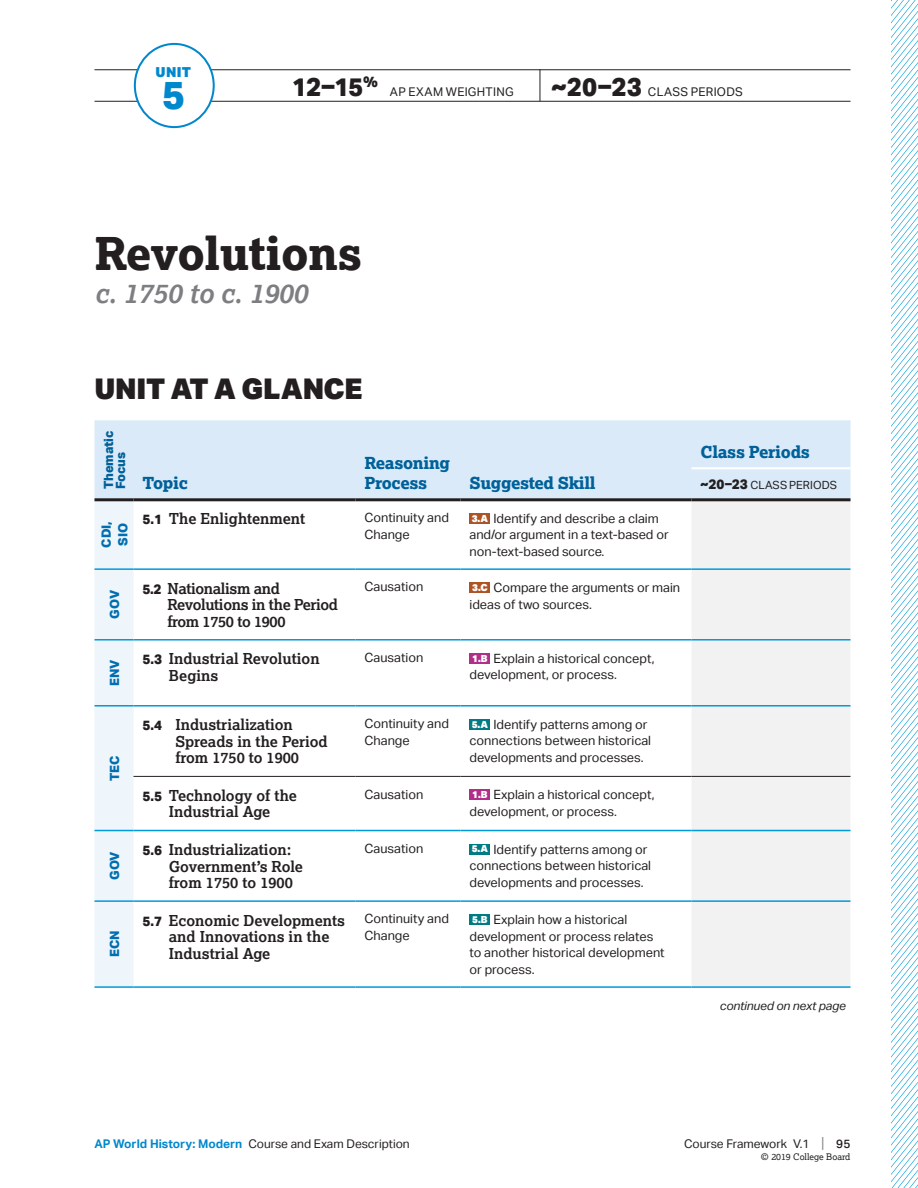
<style>
.page{position:relative;width:918px;height:1188px;background:#fff}
.page>*{position:absolute;margin:0;border:0;box-sizing:border-box;transform-origin:0 0}
.t1{font:800 45px "Lexia";letter-spacing:-.01em;color:#231f20}
.t2{font:800 39.3px "Aktiv Grotesk";color:#0088ce}
.t3{font:900 28.5px "Aktiv Grotesk";letter-spacing:-.01em;color:#231f20}
.t4{font:italic 700 27px "Lexia";color:#7c7e81}
.t5{font:800 25.5px "Aktiv Grotesk";color:#231f20}
.t6{font:800 16.5px/19.8px "Lexia";letter-spacing:-.02em;color:#00619a}
.t7{font:700 15px/16.5px "Lexia";color:#231f20}
.t8{font:700 15px/16.5px "Lexia";letter-spacing:-.025em;color:#231f20}
.t9{font:900 13.8px "Aktiv Grotesk";color:#0088ce}
.t10{font:12.75px/16.5px "Aktiv Grotesk";color:#231f20}
.t11{font:800 12.75px/16.5px "Aktiv Grotesk";color:#006eb0}
.t12{font:800 12.75px/12px "Aktiv Grotesk";color:#00619a}
.t13{font:12px "Aktiv Grotesk";color:#231f20}
.t14{font:italic 12px "Aktiv Grotesk";letter-spacing:-.01em;color:#231f20}
.t15{font:12px "Aktiv Grotesk";letter-spacing:.02em;color:#231f20}
.t16{font:12px "Aktiv Grotesk";letter-spacing:.025em;color:#231f20}
.t17{font:11.25px "Aktiv Grotesk";letter-spacing:.005em;color:#231f20}
.t18{font:9px "Lexia";color:#231f20}
.s1{font-weight:800;font-size:25.5px}
.s2{font-family:"Aktiv Grotesk";font-weight:800;font-size:13.5px}
.s3{font-weight:900;font-size:9.75px;color:#fff}
.s4{font-weight:800;font-size:13.5px}
.s5{font-weight:700;color:#0088ce}
.s6{font-size:15px;color:#808285}
.s7{font-weight:500}
</style>
<div class="page">
<hr style="left:94px;top:69px;width:756px;height:1px;background:#231f20">
<hr style="left:94px;top:101px;width:756px;height:1px;background:#231f20">
<svg style="left:891px;top:0;width:27px;height:1188px"></svg>
<div style="left:94px;top:420px;width:756px;height:78px;background:#daeaf8"></div>
<div style="left:94px;top:501px;width:40px;height:485px;background:#eef5fb"></div>
<div style="left:692px;top:501px;width:158px;height:485px;background:#f2f2f3"></div>
<hr style="left:134px;top:498px;width:222px;height:3px;background:#231f20">
<hr style="left:356px;top:498px;width:104px;height:3px;background:#231f20">
<hr style="left:460px;top:498px;width:232px;height:3px;background:#231f20">
<hr style="left:692px;top:498px;width:158px;height:3px;background:#231f20">
<hr style="left:94px;top:568px;width:40px;height:2px;background:#009ada">
<hr style="left:134px;top:568px;width:222px;height:2px;background:#009ada">
<hr style="left:356px;top:568px;width:104px;height:2px;background:#009ada">
<hr style="left:460px;top:568px;width:232px;height:2px;background:#009ada">
<hr style="left:692px;top:568px;width:158px;height:2px;background:#009ada">
<hr style="left:94px;top:639px;width:40px;height:2px;background:#009ada">
<hr style="left:134px;top:639px;width:222px;height:2px;background:#009ada">
<hr style="left:356px;top:639px;width:104px;height:2px;background:#009ada">
<hr style="left:460px;top:639px;width:232px;height:2px;background:#009ada">
<hr style="left:692px;top:639px;width:158px;height:2px;background:#009ada">
<hr style="left:94px;top:705px;width:40px;height:2px;background:#009ada">
<hr style="left:134px;top:705px;width:222px;height:2px;background:#009ada">
<hr style="left:356px;top:705px;width:104px;height:2px;background:#009ada">
<hr style="left:460px;top:705px;width:232px;height:2px;background:#009ada">
<hr style="left:692px;top:705px;width:158px;height:2px;background:#009ada">
<hr style="left:94px;top:830px;width:40px;height:1px;background:#009ada">
<hr style="left:134px;top:830px;width:222px;height:1px;background:#009ada">
<hr style="left:356px;top:830px;width:104px;height:1px;background:#009ada">
<hr style="left:460px;top:830px;width:232px;height:1px;background:#009ada">
<hr style="left:692px;top:830px;width:158px;height:1px;background:#009ada">
<hr style="left:94px;top:900px;width:40px;height:2px;background:#009ada">
<hr style="left:134px;top:900px;width:222px;height:2px;background:#009ada">
<hr style="left:356px;top:900px;width:104px;height:2px;background:#009ada">
<hr style="left:460px;top:900px;width:232px;height:2px;background:#009ada">
<hr style="left:692px;top:900px;width:158px;height:2px;background:#009ada">
<hr style="left:94px;top:986px;width:40px;height:2px;background:#009ada">
<hr style="left:134px;top:986px;width:222px;height:2px;background:#009ada">
<hr style="left:356px;top:986px;width:104px;height:2px;background:#009ada">
<hr style="left:460px;top:986px;width:232px;height:2px;background:#009ada">
<hr style="left:692px;top:986px;width:158px;height:2px;background:#009ada">
<hr style="left:692px;top:467px;width:158px;height:2px;background:#fff">
<hr style="left:134px;top:776px;width:222px;height:1px;background:#231f20">
<hr style="left:356px;top:776px;width:104px;height:1px;background:#231f20">
<hr style="left:460px;top:776px;width:232px;height:1px;background:#231f20">
<hr style="left:692px;top:776px;width:158px;height:1px;background:#231f20">
<hr style="left:94px;top:498px;width:40px;height:3px;background:#231f20">
<div style="left:470px;top:513px;width:20px;height:11px;background:#ad5426"></div>
<div style="left:470px;top:582px;width:20px;height:11px;background:#ad5426"></div>
<div style="left:470px;top:653px;width:20px;height:11px;background:#b22e8a"></div>
<div style="left:470px;top:719px;width:20px;height:11px;background:#007b84"></div>
<div style="left:470px;top:790px;width:20px;height:10px;background:#b22e8a"></div>
<div style="left:470px;top:844px;width:20px;height:10px;background:#007b84"></div>
<div style="left:470px;top:914px;width:20px;height:11px;background:#007b84"></div>
<div style="left:135px;top:44px;width:79px;height:83px;background:#fff;border-radius:50%"></div>
<div style="left:134px;top:43px;width:81px;height:85px;border:2px solid #0088ce;border-radius:50%"></div>
<hr style="left:540px;top:69px;width:1px;height:32px;background:#231f20">
<p class="t9" style="left:156px;top:63px;width:37px">UNIT</p>
<h2 class="t2" style="left:162px;top:70px;width:25px">5</h2>
<h3 class="t5" style="left:292px;top:70px;width:88px">12–15<sup>%</sup></h3>
<p class="t16" style="left:390px;top:84px;width:125px">AP EXAM WEIGHTING</p>
<p class="t15" style="left:551px;top:84px;width:193px"><span class="s1">~20–23</span> CLASS PERIODS</p>
<h1 class="t1" style="left:94px;top:225px;width:269px">Revolutions</h1>
<h3 class="t4" style="left:94px;top:276px;width:215px">c. 1750 to c. 1900</h3>
<h3 class="t3" style="left:94px;top:371px;width:270px">UNIT AT A GLANCE</h3>
<p class="t12" style="left:102px;top:489px;width:60px;rotate:-90deg">Thematic<br>Focus</p>
<p class="t6" style="left:142px;top:473px;width:47px">Topic</p>
<p class="t6" style="left:365px;top:453px;width:87px">Reasoning<br>Process</p>
<p class="t6" style="left:470px;top:473px;width:128px">Suggested Skill</p>
<p class="t11" style="left:98px;top:548px;width:28px;rotate:-90deg">CDI,<br>SIO</p>
<p class="t7" style="left:142px;top:510px;width:164px"><span class="s2">5.1</span> The Enlightenment</p>
<p class="t10" style="left:364px;top:509px;width:86px">Continuity and<br>Change</p>
<p class="t10" style="left:470px;top:510px;width:201px"><span class="s3">3.A</span> Identify and describe a claim and/or argument in a text-based or non-text-based source.</p>
<p class="t11" style="left:106px;top:619px;width:30px;rotate:-90deg">GOV</p>
<p class="t8" style="left:168px;top:580px;width:172px;text-indent:-25px"><span class="s2">5.2</span> Nationalism and<br>Revolutions in the Period from 1750 to 1900</p>
<p class="t10" style="left:364px;top:579px;width:60px">Causation</p>
<p class="t10" style="left:470px;top:580px;width:212px"><span class="s3">3.C</span> Compare the arguments or main ideas of two sources.</p>
<p class="t11" style="left:106px;top:686px;width:28px;rotate:-90deg">ENV</p>
<p class="t7" style="left:169px;top:650px;width:152px;text-indent:-26px"><span class="s2">5.3</span> Industrial Revolution<br>Begins</p>
<p class="t10" style="left:364px;top:649px;width:60px">Causation</p>
<p class="t10" style="left:470px;top:650px;width:187px"><span class="s3">1.B</span> Explain a historical concept, development, or process.</p>
<p class="t11" style="left:106px;top:781px;width:27px;rotate:-90deg">TEC</p>
<p class="t7" style="left:176px;top:716px;width:154px;text-indent:-33px"><span class="s2">5.4</span> Industrialization<br>Spreads in the Period from 1750 to 1900</p>
<p class="t10" style="left:364px;top:715px;width:86px">Continuity and<br>Change</p>
<p class="t10" style="left:470px;top:716px;width:183px"><span class="s3">5.A</span> Identify patterns among or connections between historical developments and processes.</p>
<p class="t7" style="left:142px;top:787px;width:156px;text-align:center"><span class="s2">5.5</span> Technology of the<br>Industrial Age</p>
<p class="t10" style="left:364px;top:786px;width:60px">Causation</p>
<p class="t10" style="left:470px;top:787px;width:187px"><span class="s3">1.B</span> Explain a historical concept, development, or process.</p>
<p class="t11" style="left:106px;top:880px;width:30px;rotate:-90deg">GOV</p>
<p class="t7" style="left:169px;top:841px;width:136px;text-indent:-26px"><span class="s2">5.6</span> Industrialization:<br>Government’s Role from 1750 to 1900</p>
<p class="t10" style="left:364px;top:840px;width:60px">Causation</p>
<p class="t10" style="left:470px;top:841px;width:183px"><span class="s3">5.A</span> Identify patterns among or connections between historical developments and processes.</p>
<p class="t11" style="left:106px;top:957px;width:28px;rotate:-90deg">ECN</p>
<p class="t7" style="left:169px;top:912px;width:178px;text-indent:-26px"><span class="s2">5.7</span> Economic Developments and Innovations in the<br>Industrial Age</p>
<p class="t10" style="left:364px;top:911px;width:86px">Continuity and<br>Change</p>
<p class="t10" style="left:470px;top:912px;width:197px"><span class="s3">5.B</span> Explain how a historical development or process relates to another historical development or process.</p>
<p class="t6" style="left:701px;top:442px;width:111px">Class Periods</p>
<p class="t17" style="left:700px;top:479px;width:138px"><span class="s4">~20–23</span> CLASS PERIODS</p>
<p class="t14" style="left:720px;top:999px;width:128px">continued on next page</p>
<p class="t13" style="left:95px;top:1136px;width:317px"><span class="s5">AP World History: Modern</span> Course and Exam Description</p>
<p class="t13" style="left:684px;top:1136px;width:168px">Course Framework V.1 <span class="s6">|</span> <span class="s7">95</span></p>
<p class="t18" style="left:761px;top:1151px;width:91px">© 2019 College Board</p>
</div>
